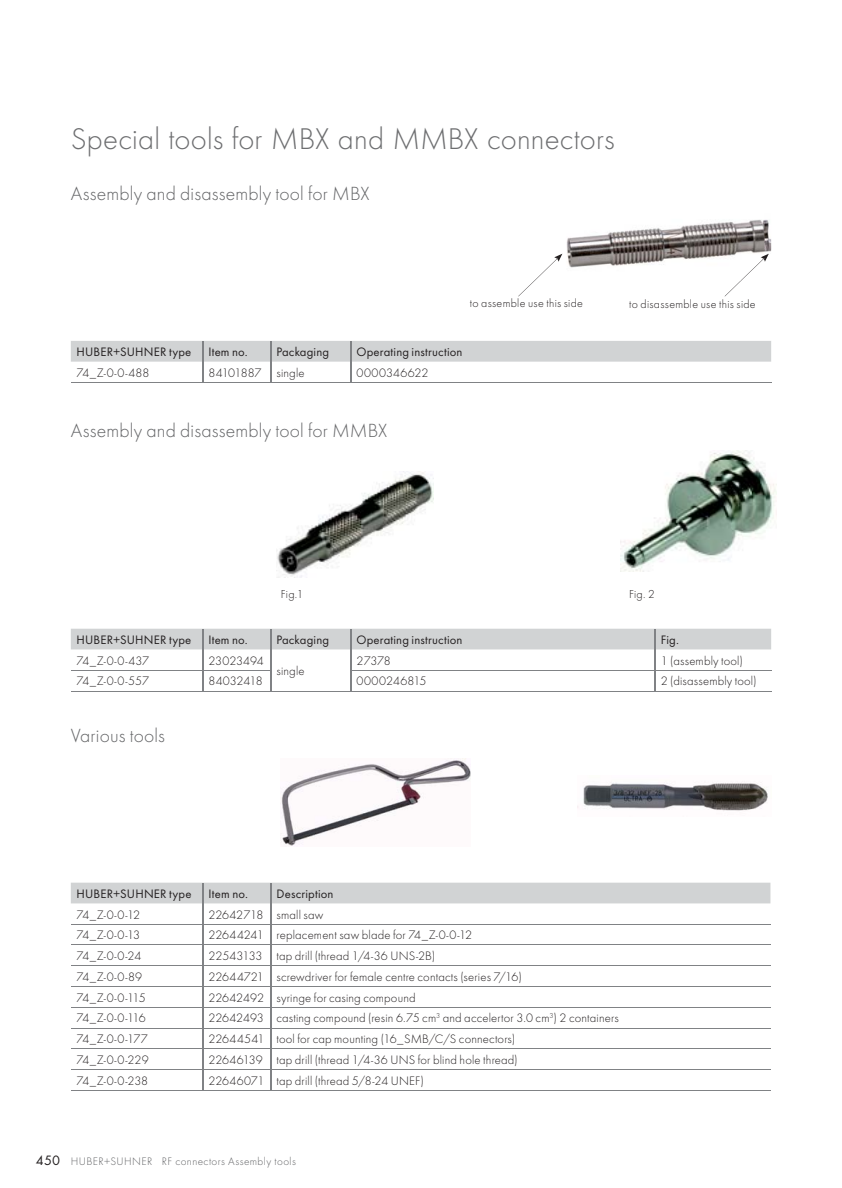
<style>
.page{position:relative;width:842px;height:1188px;background:#fff}
.page>*{position:absolute;margin:0;border:0;box-sizing:border-box;transform-origin:0 0}
.t1{font:300 31.05px "Futura T";letter-spacing:.005em;color:#6d6e70}
.t2{font:300 19.8px "Futura T";letter-spacing:.01em;color:#636466}
.t3{font:14.1px "Futura T Boo";color:#231f20}
.t4{font:300 12.75px "Futura T";letter-spacing:.01em;color:#231f20}
.t5{font:12.75px "Futura T Boo";letter-spacing:.015em;color:#231f20}
.t6{font:300 12px "Futura T";letter-spacing:.025em;color:#231f20}
.t7{font:300 11.25px "Futura T";letter-spacing:.035em;color:#636466}
</style>
<div class="page">
<img style="left:277px;top:472px;width:156px;height:106px">
<img style="left:620px;top:451px;width:156px;height:121px">
<svg style="left:725px;top:281px;width:16px;height:15px"></svg>
<img style="left:562px;top:219px;width:209px;height:49px">
<img style="left:740px;top:259px;width:23px;height:22px">
<svg style="left:760px;top:254px;width:8px;height:8px"></svg>
<img style="left:578px;top:782px;width:190px;height:29px">
<img style="left:281px;top:759px;width:189px;height:87px">
<svg style="left:518px;top:254px;width:44px;height:42px"></svg>
<svg style="left:71px;top:341px;width:700px;height:41px"></svg>
<hr style="left:71px;top:382px;width:700px;height:1px;background:#808285">
<hr style="left:71px;top:691px;width:700px;height:1px;background:#808285">
<svg style="left:71px;top:629px;width:700px;height:62px"></svg>
<hr style="left:654px;top:649px;width:1px;height:42px;background:#808285">
<svg style="left:71px;top:883px;width:699px;height:207px"></svg>
<hr style="left:71px;top:924px;width:699px;height:1px;background:#808285">
<hr style="left:71px;top:945px;width:699px;height:1px;background:#808285">
<hr style="left:71px;top:966px;width:699px;height:1px;background:#808285">
<hr style="left:71px;top:986px;width:699px;height:1px;background:#808285">
<hr style="left:71px;top:1007px;width:699px;height:1px;background:#808285">
<hr style="left:71px;top:1028px;width:699px;height:1px;background:#808285">
<hr style="left:71px;top:1049px;width:699px;height:1px;background:#808285">
<hr style="left:71px;top:1069px;width:699px;height:1px;background:#808285">
<hr style="left:71px;top:1090px;width:699px;height:1px;background:#808285">
<h1 class="t1" style="left:71px;top:126px;width:545px">Special tools for MBX and MMBX connectors</h1>
<h2 class="t2" style="left:71px;top:185px;width:300px">Assembly and disassembly tool for MBX</h2>
<p class="t6" style="left:470px;top:298px;width:115px">to assemble use this side</p>
<p class="t6" style="left:629px;top:299px;width:128px">to disassemble use this side</p>
<p class="t5" style="left:76px;top:347px;width:116px">HUBER+SUHNER type</p>
<p class="t5" style="left:208px;top:347px;width:41px">Item no.</p>
<p class="t5" style="left:276px;top:347px;width:54px">Packaging</p>
<p class="t5" style="left:356px;top:347px;width:108px">Operating instruction</p>
<p class="t4" style="left:76px;top:367px;width:74px">74_Z-0-0-488</p>
<p class="t4" style="left:208px;top:367px;width:98px">84101887 single</p>
<p class="t4" style="left:356px;top:367px;width:73px">0000346622</p>
<h2 class="t2" style="left:71px;top:422px;width:318px">Assembly and disassembly tool for MMBX</h2>
<p class="t6" style="left:281px;top:589px;width:24px">Fig.1</p>
<p class="t6" style="left:629px;top:589px;width:27px">Fig. 2</p>
<p class="t5" style="left:76px;top:635px;width:116px">HUBER+SUHNER type</p>
<p class="t5" style="left:208px;top:635px;width:41px">Item no.</p>
<p class="t5" style="left:276px;top:635px;width:54px">Packaging</p>
<p class="t5" style="left:356px;top:635px;width:107px">Operating instruction</p>
<p class="t5" style="left:660px;top:635px;width:20px">Fig.</p>
<p class="t4" style="left:76px;top:655px;width:74px">74_Z-0-0-437</p>
<p class="t4" style="left:208px;top:655px;width:57px">23023494</p>
<p class="t4" style="left:276px;top:666px;width:30px">single</p>
<p class="t4" style="left:356px;top:655px;width:36px">27378</p>
<p class="t4" style="left:660px;top:655px;width:84px">1 (assembly tool)</p>
<p class="t4" style="left:76px;top:676px;width:74px">74_Z-0-0-557</p>
<p class="t4" style="left:208px;top:676px;width:56px">84032418</p>
<p class="t4" style="left:356px;top:676px;width:71px">0000246815</p>
<p class="t4" style="left:660px;top:676px;width:97px">2 (disassembly tool)</p>
<h2 class="t2" style="left:71px;top:727px;width:96px">Various tools</h2>
<p class="t5" style="left:76px;top:889px;width:117px">HUBER+SUHNER type</p>
<p class="t5" style="left:208px;top:889px;width:41px">Item no.</p>
<p class="t5" style="left:276px;top:889px;width:58px">Description</p>
<p class="t4" style="left:76px;top:909px;width:65px">74_Z-0-0-12</p>
<p class="t4" style="left:208px;top:909px;width:116px">22642718 small saw</p>
<p class="t4" style="left:76px;top:930px;width:65px">74_Z-0-0-13</p>
<p class="t4" style="left:208px;top:930px;width:265px">22644241 replacement saw blade for 74_Z-0-0-12</p>
<p class="t4" style="left:76px;top:951px;width:66px">74_Z-0-0-24</p>
<p class="t4" style="left:208px;top:951px;width:228px">22543133 tap drill (thread 1/4-36 UNS-2B)</p>
<p class="t4" style="left:76px;top:972px;width:67px">74_Z-0-0-89</p>
<p class="t4" style="left:208px;top:972px;width:315px">22644721 screwdriver for female centre contacts (series 7/16)</p>
<p class="t4" style="left:76px;top:992px;width:71px">74_Z-0-0-115</p>
<p class="t4" style="left:208px;top:992px;width:208px">22642492 syringe for casing compound</p>
<p class="t4" style="left:76px;top:1013px;width:71px">74_Z-0-0-116</p>
<p class="t4" style="left:208px;top:1013px;width:411px">22642493 casting compound (resin 6.75 cm<sup>3</sup> and accelertor 3.0 cm<sup>3</sup>) 2 containers</p>
<p class="t4" style="left:76px;top:1034px;width:73px">74_Z-0-0-177</p>
<p class="t4" style="left:208px;top:1034px;width:308px">22644541 tool for cap mounting (16_SMB/C/S connectors)</p>
<p class="t4" style="left:76px;top:1055px;width:74px">74_Z-0-0-229</p>
<p class="t4" style="left:208px;top:1055px;width:310px">22646139 tap drill (thread 1/4-36 UNS for blind hole thread)</p>
<p class="t4" style="left:76px;top:1075px;width:73px">74_Z-0-0-238</p>
<p class="t4" style="left:208px;top:1075px;width:217px">22646071 tap drill (thread 5/8-24 UNEF)</p>
<p class="t3" style="left:36px;top:1155px;width:26px">450</p>
<p class="t7" style="left:71px;top:1157px;width:226px">HUBER+SUHNER RF connectors Assembly tools</p>
</div>
